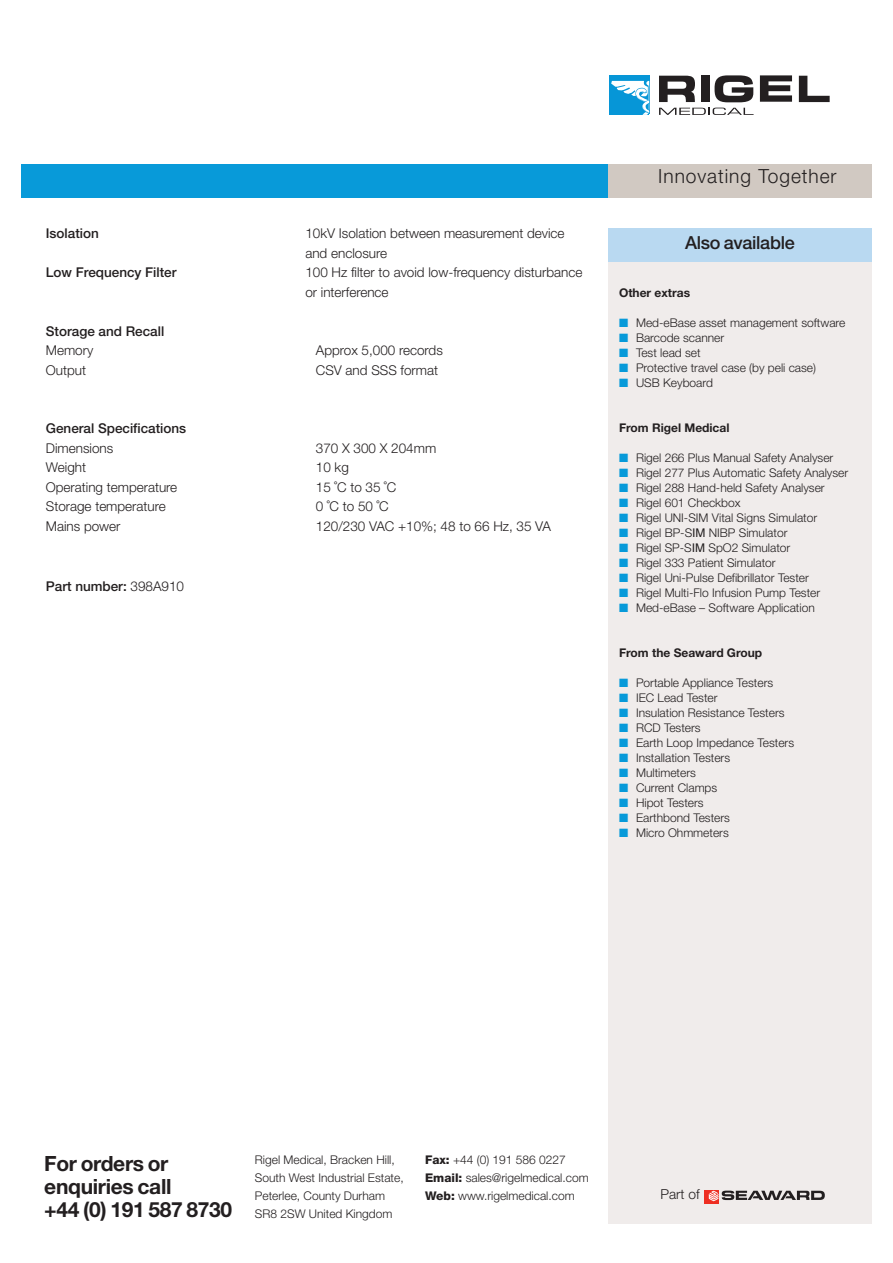
<style>
.page{position:relative;width:893px;height:1263px;background:#fff}
.page>*{position:absolute;margin:0;border:0;box-sizing:border-box;transform-origin:0 0}
.t1{font:700 21px/23.4px "Helvetica Neue";letter-spacing:-.015em;color:#231f20}
.t2{font:300 19.5px "Helvetica Neue";letter-spacing:.05em;color:#231f20}
.t3{font:500 18px "Helvetica Neue";letter-spacing:-.015em;color:#231f20}
.t4{font:300 13.65px "Helvetica Neue";color:#231f20}
.t5{font:300 13.5px/19.5px "Helvetica Neue";color:#231f20}
.t6{font:500 13.5px "Helvetica Neue";color:#231f20}
.t7{font:300 12px/18px "Helvetica Neue";color:#231f20}
.t8{font:700 12px "Helvetica Neue";color:#231f20}
.s1{font-weight:300}
.s2{color:#089ad9}
.s3{font-family:"Helvetica";font-weight:400}
.s4{font-weight:800}
</style>
<div class="page">
<div style="left:608px;top:228px;width:264px;height:996px;background:#f0eceb"></div>
<div style="left:21px;top:165px;width:599px;height:33px;background:#089ad9"></div>
<div style="left:608px;top:228px;width:264px;height:33px;background:#b9d9f1"></div>
<div style="left:609px;top:76px;width:40px;height:39px;background:linear-gradient(to right,#119ad8,#0e99d8)"></div>
<svg style="left:611px;top:81px;width:39px;height:34px"></svg>
<svg style="left:659px;top:76px;width:36px;height:26px"></svg>
<svg style="left:715px;top:75px;width:38px;height:27px"></svg>
<svg style="left:799px;top:76px;width:31px;height:26px"></svg>
<div style="left:701px;top:75px;width:8px;height:27px;background:#231f20"></div>
<svg style="left:760px;top:75px;width:32px;height:27px"></svg>
<svg style="left:659px;top:108px;width:95px;height:7px"></svg>
<div style="left:608px;top:165px;width:264px;height:33px;background:#d1c9c2"></div>
<div style="left:704px;top:1190px;width:14px;height:13px;background:#ee2e22"></div>
<svg style="left:709px;top:1190px;width:116px;height:11px"></svg>
<p class="t6" style="left:46px;top:228px;width:54px">Isolation</p>
<p class="t5" style="left:305px;top:225px;width:261px">10kV Isolation between measurement device and enclosure</p>
<p class="t6" style="left:46px;top:267px;width:132px">Low Frequency Filter</p>
<p class="t5" style="left:305px;top:264px;width:278px">100 Hz filter to avoid low-frequency disturbance or interference</p>
<p class="t6" style="left:46px;top:326px;width:120px">Storage and Recall</p>
<p class="t5" style="left:46px;top:342px;width:49px">Memory</p>
<p class="t5" style="left:316px;top:342px;width:128px">Approx 5,000 records</p>
<p class="t5" style="left:46px;top:361px;width:42px">Output</p>
<p class="t5" style="left:316px;top:361px;width:124px">CSV and SSS format</p>
<p class="t6" style="left:46px;top:423px;width:142px">General Specifications</p>
<p class="t5" style="left:46px;top:439px;width:69px">Dimensions</p>
<p class="t5" style="left:316px;top:439px;width:122px">370 X 300 X 204mm</p>
<p class="t5" style="left:46px;top:459px;width:42px">Weight</p>
<p class="t5" style="left:316px;top:459px;width:34px">10 kg</p>
<p class="t5" style="left:46px;top:478px;width:133px">Operating temperature</p>
<p class="t5" style="left:316px;top:478px;width:82px">15 ˚C to 35 ˚C</p>
<p class="t5" style="left:46px;top:498px;width:121px">Storage temperature</p>
<p class="t5" style="left:316px;top:498px;width:74px">0 ˚C to 50 ˚C</p>
<p class="t5" style="left:46px;top:517px;width:76px">Mains power</p>
<p class="t5" style="left:316px;top:517px;width:237px">120/230 VAC +10%; 48 to 66 Hz, 35 VA</p>
<p class="t6" style="left:46px;top:581px;width:140px">Part number: <span class="s1">398A910</span></p>
<h2 class="t2" style="left:658px;top:169px;width:180px">Innovating Together</h2>
<h3 class="t3" style="left:685px;top:236px;width:111px">Also available</h3>
<p class="t8" style="left:619px;top:289px;width:73px">Other extras</p>
<p class="t7" style="left:619px;top:315px;width:228px"><span class="s2">■</span> Med-eBase asset management software</p>
<p class="t7" style="left:619px;top:330px;width:107px"><span class="s2">■</span> Barcode scanner</p>
<p class="t7" style="left:619px;top:345px;width:83px"><span class="s2">■</span> Test lead set</p>
<p class="t7" style="left:619px;top:360px;width:198px"><span class="s2">■</span> Protective travel case (by peli case)</p>
<p class="t7" style="left:619px;top:375px;width:95px"><span class="s2">■</span> USB Keyboard</p>
<p class="t8" style="left:619px;top:424px;width:112px">From Rigel Medical</p>
<p class="t7" style="left:619px;top:450px;width:216px"><span class="s2">■</span> Rigel 266 Plus Manual Safety Analyser</p>
<p class="t7" style="left:619px;top:465px;width:231px"><span class="s2">■</span> Rigel 277 Plus Automatic Safety Analyser</p>
<p class="t7" style="left:619px;top:480px;width:207px"><span class="s2">■</span> Rigel 288 Hand-held Safety Analyser</p>
<p class="t7" style="left:619px;top:495px;width:123px"><span class="s2">■</span> Rigel 601 Checkbox</p>
<p class="t7" style="left:619px;top:510px;width:200px"><span class="s2">■</span> Rigel UNI-SIM Vital Signs Simulator</p>
<p class="t7" style="left:619px;top:525px;width:170px"><span class="s2">■</span> Rigel BP-S<span class="s3">IM</span> NIBP Simulator</p>
<p class="t7" style="left:619px;top:540px;width:173px"><span class="s2">■</span> Rigel SP-S<span class="s3">IM</span> SpO2 Simulator</p>
<p class="t7" style="left:619px;top:555px;width:158px"><span class="s2">■</span> Rigel 333 Patient Simulator</p>
<p class="t7" style="left:619px;top:570px;width:191px"><span class="s2">■</span> Rigel Uni-Pulse Defibrillator Tester</p>
<p class="t7" style="left:619px;top:585px;width:203px"><span class="s2">■</span> Rigel Multi-Flo Infusion Pump Tester</p>
<p class="t7" style="left:619px;top:600px;width:197px"><span class="s2">■</span> Med-eBase – Software Application</p>
<p class="t8" style="left:619px;top:649px;width:145px">From the Seaward Group</p>
<p class="t7" style="left:619px;top:675px;width:156px"><span class="s2">■</span> Portable Appliance Testers</p>
<p class="t7" style="left:619px;top:690px;width:100px"><span class="s2">■</span> IEC Lead Tester</p>
<p class="t7" style="left:619px;top:705px;width:167px"><span class="s2">■</span> Insulation Resistance Testers</p>
<p class="t7" style="left:619px;top:720px;width:83px"><span class="s2">■</span> RCD Testers</p>
<p class="t7" style="left:619px;top:735px;width:177px"><span class="s2">■</span> Earth Loop Impedance Testers</p>
<p class="t7" style="left:619px;top:750px;width:113px"><span class="s2">■</span> Installation Testers</p>
<p class="t7" style="left:619px;top:765px;width:78px"><span class="s2">■</span> Multimeters</p>
<p class="t7" style="left:619px;top:780px;width:100px"><span class="s2">■</span> Current Clamps</p>
<p class="t7" style="left:619px;top:795px;width:86px"><span class="s2">■</span> Hipot Testers</p>
<p class="t7" style="left:619px;top:810px;width:112px"><span class="s2">■</span> Earthbond Testers</p>
<p class="t7" style="left:619px;top:825px;width:111px"><span class="s2">■</span> Micro Ohmmeters</p>
<h1 class="t1" style="left:44px;top:1153px;width:189px">For orders or enquiries call<br>+44 (0) 191 587 8730</h1>
<p class="t7" style="left:425px;top:1151px;width:165px"><span class="s4">Fax:</span> +44 (0) 191 586 0227<br><span class="s4">Email:</span> sales@rigelmedical.com<br><span class="s4">Web:</span> www.rigelmedical.com</p>
<p class="t7" style="left:255px;top:1151px;width:150px">Rigel Medical, Bracken Hill,<br>South West Industrial Estate,<br>Peterlee, County Durham<br>SR8 2SW United Kingdom</p>
<p class="t4" style="left:660px;top:1189px;width:41px">Part of</p>
</div>
